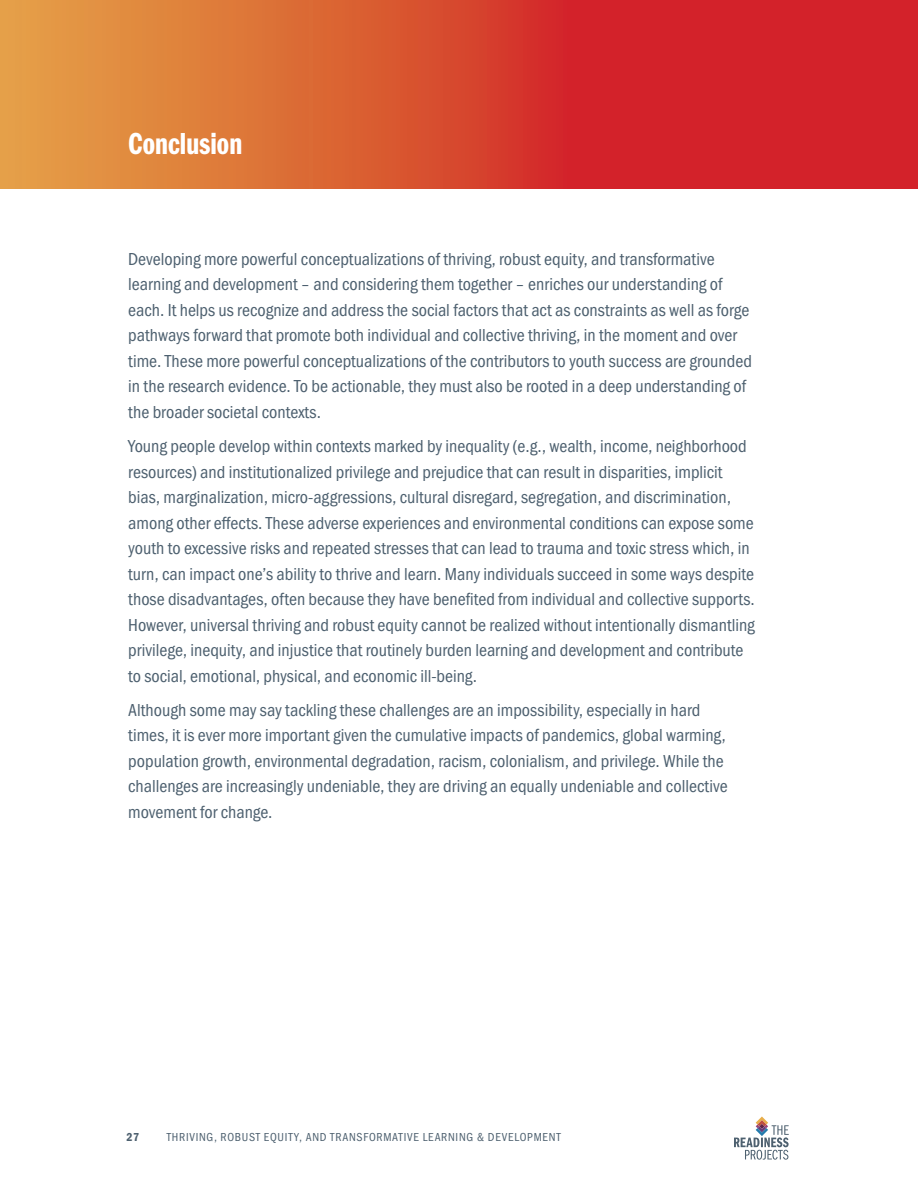
<style>
.page{position:relative;width:918px;height:1188px;background:#fff}
.page>*{position:absolute;margin:0;border:0;box-sizing:border-box;transform-origin:0 0}
.H1_white{font:31.5px "Franklin Gothic URW Com Dem";color:#fff}
.body{font:18px/25.5px "Franklin Gothic URW Cond";color:#4d606f}
.t1{font:12px "Franklin Gothic URW Cond";letter-spacing:.06em;color:#4d606f}
.t2{font:12px "Franklin Gothic URW Con Dem";color:#4d606f}
</style>
<div class="page">
<svg style="left:734px;top:1117px;width:55px;height:43px"></svg>
<svg style="left:0;top:0;width:918px;height:189px;background:#d84f32"></svg>
<p class="H1_white" style="left:128px;top:122px;width:115px">Conclusion</p>
<p class="body" style="left:128px;top:245px;width:625px">Developing more powerful conceptualizations of thriving, robust equity, and transformative learning and development – and considering them together – enriches our understanding of each. It helps us recognize and address the social factors that act as constraints as well as forge pathways forward that promote both individual and collective thriving, in the moment and over time. These more powerful conceptualizations of the contributors to youth success are grounded in the research evidence. To be actionable, they must also be rooted in a deep understanding of the broader societal contexts.</p>
<p class="body" style="left:128px;top:432px;width:628px">Young people develop within contexts marked by inequality (e.g., wealth, income, neighborhood resources) and institutionalized privilege and prejudice that can result in disparities, implicit bias, marginalization, micro-aggressions, cultural disregard, segregation, and discrimination, among other effects. These adverse experiences and environmental conditions can expose some youth to excessive risks and repeated stresses that can lead to trauma and toxic stress which, in turn, can impact one’s ability to thrive and learn. Many individuals succeed in some ways despite those disadvantages, often because they have benefited from individual and collective supports.<br>However, universal thriving and robust equity cannot be realized without intentionally dismantling privilege, inequity, and injustice that routinely burden learning and development and contribute to social, emotional, physical, and economic ill-being.</p>
<p class="body" style="left:128px;top:696px;width:601px">Although some may say tackling these challenges are an impossibility, especially in hard times, it is ever more important given the cumulative impacts of pandemics, global warming, population growth, environmental degradation, racism, colonialism, and privilege. While the challenges are increasingly undeniable, they are driving an equally undeniable and collective movement for change.</p>
<p class="t2" style="left:126px;top:1129px;width:14px">27</p>
<p class="t1" style="left:167px;top:1128px;width:396px">THRIVING, ROBUST EQUITY, AND TRANSFORMATIVE LEARNING &amp; DEVELOPMENT</p>
</div>
